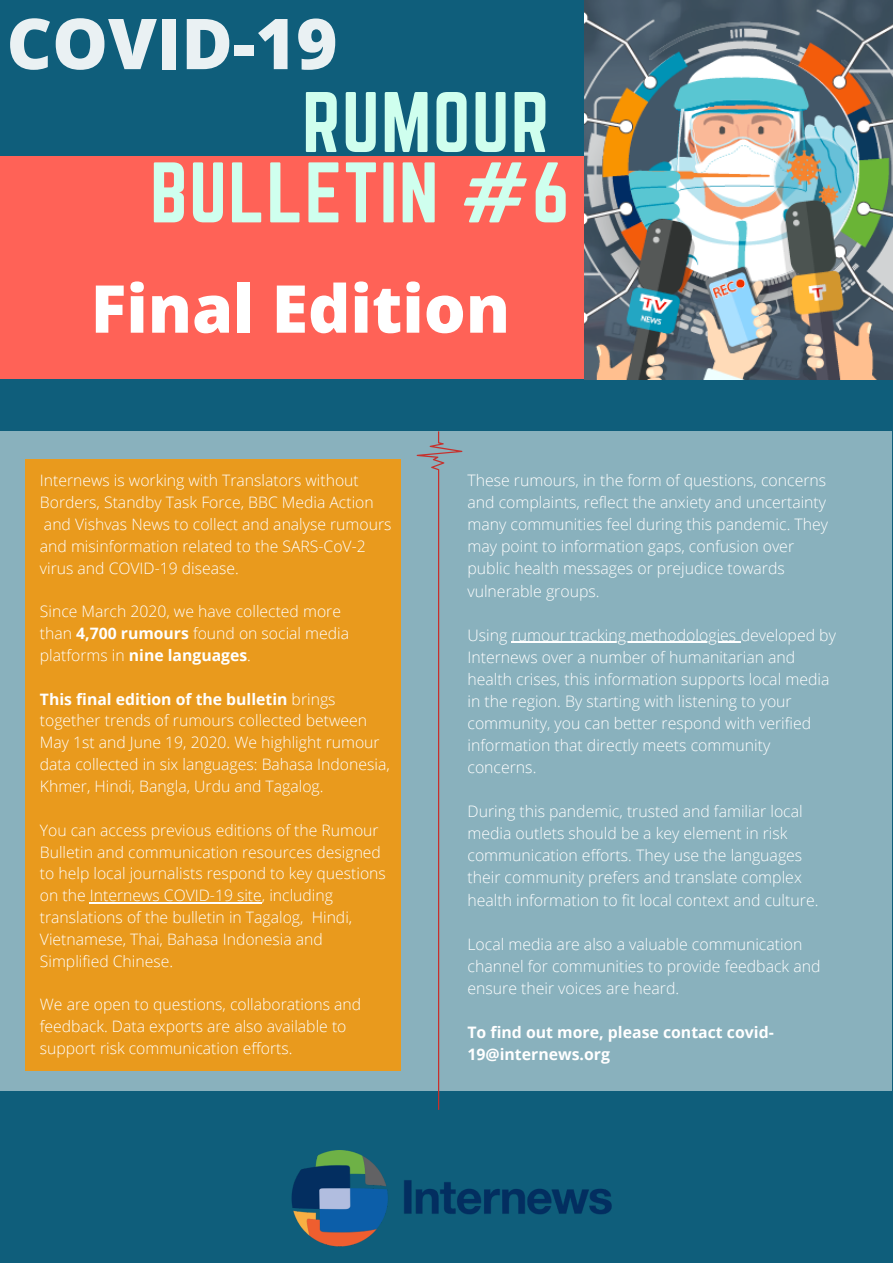
<style>
.page{position:relative;width:893px;height:1263px;background:#0f5e7b}
.page>*{position:absolute;margin:0;border:0;box-sizing:border-box;transform-origin:0 0}
.t1{font:75px/70.3px "Norwester";letter-spacing:.02em;color:#cfffee;text-align:right}
.t2{font:800 70.2px "Open Sans";color:#fff}
.t3{font:800 66px "Open Sans";color:#fff}
.t4{font:300 15.83px/22px "Open Sans";color:#fff}
.t5{font:700 15.83px/22px "Open Sans";color:#fff}
.t6{font:300 15.75px/21.8px "Open Sans";color:#fff}
.s1{font-weight:700}
</style>
<div class="page">
<div style="left:0;top:156px;width:892px;height:223px;background:#ff6257"></div>
<div style="left:0;top:431px;width:892px;height:659px;background:#89b1bd"></div>
<img style="left:584px;top:1px;width:309px;height:379px">
<div style="left:25px;top:459px;width:376px;height:612px;background:#e99a1d"></div>
<hr style="left:511px;top:642px;width:229px;height:1px;background:#fff">
<svg style="left:417px;top:431px;width:45px;height:679px"></svg>
<hr style="left:90px;top:902px;width:172px;height:2px;background:#fff">
<img style="left:292px;top:1150px;width:319px;height:96px">
<h2 class="t2" style="left:7px;top:-6px;width:332px">COVID-19</h2>
<h1 class="t1" style="left:150px;top:91px;width:421px">RUMOUR<br>BULLETIN #6</h1>
<h3 class="t3" style="left:91px;top:262px;width:421px">Final Edition</h3>
<p class="t6" style="left:40px;top:469px;width:353px">Internews is working with Translators without Borders, Standby Task Force, BBC Media Action and Vishvas News to collect and analyse rumours and misinformation related to the SARS-CoV-2 virus and COVID-19 disease.</p>
<p class="t6" style="left:40px;top:600px;width:311px">Since March 2020, we have collected more than <span class="s1">4,700 rumours</span> found on social media platforms in <span class="s1">nine languages</span>.</p>
<p class="t6" style="left:40px;top:687px;width:351px"><span class="s1">This final edition of the bulletin</span> brings together trends of rumours collected between May 1st and June 19, 2020. We highlight rumour data collected in six languages: Bahasa Indonesia, Khmer, Hindi, Bangla, Urdu and Tagalog.</p>
<p class="t6" style="left:40px;top:819px;width:347px">You can access previous editions of the Rumour Bulletin and communication resources designed to help local journalists respond to key questions on the Internews COVID-19 site, including translations of the bulletin in Tagalog, Hindi, Vietnamese, Thai, Bahasa Indonesia and Simplified Chinese.</p>
<p class="t6" style="left:40px;top:993px;width:323px">We are open to questions, collaborations and feedback. Data exports are also available to support risk communication efforts.</p>
<p class="t4" style="left:467px;top:469px;width:362px">These rumours, in the form of questions, concerns and complaints, reflect the anxiety and uncertainty many communities feel during this pandemic. They may point to information gaps, confusion over public health messages or prejudice towards vulnerable groups.</p>
<p class="t4" style="left:467px;top:623px;width:370px">Using rumour tracking methodologies developed by Internews over a number of humanitarian and health crises, this information supports local media in the region. By starting with listening to your community, you can better respond with verified information that directly meets community concerns.</p>
<p class="t4" style="left:467px;top:800px;width:352px">During this pandemic, trusted and familiar local media outlets should be a key element in risk communication efforts. They use the languages their community prefers and translate complex health information to fit local context and culture.</p>
<p class="t4" style="left:467px;top:932px;width:354px">Local media are also a valuable communication channel for communities to provide feedback and ensure their voices are heard.</p>
<p class="t5" style="left:467px;top:1021px;width:308px">To find out more, please contact covid-<br>19@internews.org</p>
</div>
